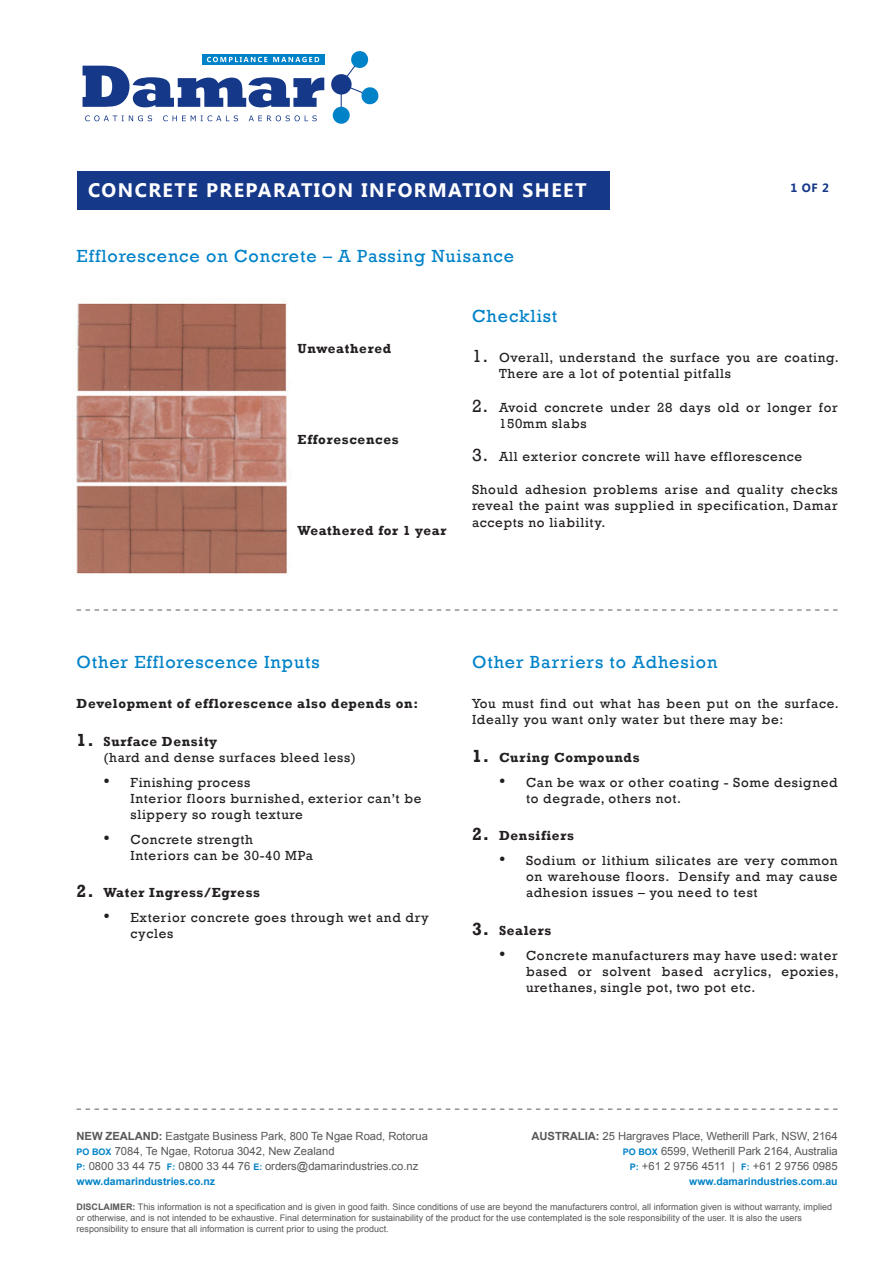
<style>
.page{position:relative;width:893px;height:1263px;background:#fff}
.page>*{position:absolute;margin:0;border:0;box-sizing:border-box;transform-origin:0 0}
.t1{font:700 19.5px "Segoe UI";letter-spacing:.075em;color:#fff}
.t2{font:18px "Rockwell";letter-spacing:.05em;color:#0082c8}
.t3{font:13.5px/16.2px "Rockwell";letter-spacing:.05em;color:#231f20}
.t4{font:700 13.5px "Rockwell";letter-spacing:.05em;color:#231f20}
.t5{font:700 12px "Segoe UI";color:#153889}
.t6{font:11.25px/15px "Arial";letter-spacing:-.005em;color:#57585a}
.t7{font:700 10.5px "Arial";color:#0082c8}
.t8{font:9px/10.8px "Arial";color:#57585a}
.s1{font-size:18px}
.s2{font-weight:700;font-size:18px}
.s3{font-weight:700}
.s4{font-weight:700;font-size:9px;color:#0082c8}
</style>
<div class="page">
<svg style="left:77px;top:609px;width:761px;height:2px"></svg>
<div style="left:333px;top:107px;width:17px;height:17px;background:#0082c8;border-radius:50%"></div>
<svg style="left:331px;top:51px;width:48px;height:56px"></svg>
<svg style="left:85px;top:115px;width:67px;height:6px"></svg>
<svg style="left:163px;top:115px;width:75px;height:6px"></svg>
<svg style="left:249px;top:115px;width:68px;height:6px"></svg>
<svg style="left:202px;top:54px;width:122px;height:3px"></svg>
<svg style="left:83px;top:57px;width:241px;height:50px"></svg>
<div style="left:77px;top:171px;width:532px;height:38px;background:#153889"></div>
<svg style="left:77px;top:1108px;width:761px;height:2px"></svg>
<img style="left:76px;top:303px;width:212px;height:271px">
<h1 class="t1" style="left:88px;top:177px;width:500px">CONCRETE PREPARATION INFORMATION SHEET</h1>
<h2 class="t2" style="left:77px;top:246px;width:439px">Efflorescence on Concrete – A Passing Nuisance</h2>
<p class="t5" style="left:790px;top:179px;width:40px">1 OF 2</p>
<p class="t4" style="left:298px;top:340px;width:95px">Unweathered</p>
<p class="t4" style="left:298px;top:431px;width:103px">Efforescences</p>
<p class="t4" style="left:298px;top:522px;width:150px">Weathered for 1 year</p>
<h2 class="t2" style="left:472px;top:305px;width:87px">Checklist</h2>
<p class="t3" style="left:499px;top:350px;width:341px;text-indent:-27px"><span class="s1">1.</span> Overall, understand the surface you are coating.<br>There are a lot of potential pitfalls</p>
<p class="t3" style="left:499px;top:399px;width:340px;text-indent:-27px"><span class="s1">2.</span> Avoid concrete under 28 days old or longer for<br>150mm slabs</p>
<p class="t3" style="left:472px;top:448px;width:332px"><span class="s1">3.</span> All exterior concrete will have efflorescence</p>
<p class="t3" style="left:472px;top:482px;width:367px;text-align:justify">Should adhesion problems arise and quality checks reveal the paint was supplied in specification, Damar accepts no liability.</p>
<h2 class="t2" style="left:77px;top:651px;width:245px">Other Efflorescence Inputs</h2>
<p class="t4" style="left:77px;top:695px;width:343px">Development of efflorescence also depends on:</p>
<p class="t3" style="left:104px;top:733px;width:254px;text-indent:-27px"><span class="s2">1.</span> <span class="s3">Surface Density<br></span>(hard and dense surfaces bleed less)</p>
<p class="t3" style="left:131px;top:774px;width:292px;text-indent:-27px"><span class="s1">•</span> Finishing process<br>Interior floors burnished, exterior can’t be slippery so rough texture</p>
<p class="t3" style="left:131px;top:831px;width:184px;text-indent:-27px"><span class="s1">•</span> Concrete strength<br>Interiors can be 30-40 MPa</p>
<p class="t4" style="left:77px;top:885px;width:185px"><span class="s1">2.</span> Water Ingress/Egress</p>
<p class="t3" style="left:131px;top:910px;width:300px;text-indent:-27px"><span class="s1">•</span> Exterior concrete goes through wet and dry cycles</p>
<h2 class="t2" style="left:472px;top:651px;width:247px">Other Barriers to Adhesion</h2>
<p class="t3" style="left:472px;top:696px;width:368px">You must find out what has been put on the surface.<br>Ideally you want only water but there may be:</p>
<p class="t4" style="left:472px;top:749px;width:169px"><span class="s1">1.</span> Curing Compounds</p>
<p class="t3" style="left:526px;top:774px;width:313px;text-indent:-27px"><span class="s1">•</span> Can be wax or other coating - Some designed to degrade, others not.</p>
<p class="t4" style="left:472px;top:827px;width:103px"><span class="s1">2.</span> Densifiers</p>
<p class="t3" style="left:526px;top:852px;width:313px;text-align:justify;text-indent:-27px"><span class="s1">•</span> Sodium or lithium silicates are very common on warehouse floors. Densify and may cause adhesion issues – you need to test</p>
<p class="t4" style="left:472px;top:922px;width:81px"><span class="s1">3.</span> Sealers</p>
<p class="t3" style="left:526px;top:947px;width:314px;text-align:justify;text-indent:-27px"><span class="s1">•</span> Concrete manufacturers may have used: water based or solvent based acrylics, epoxies, urethanes, single pot, two pot etc.</p>
<p class="t6" style="left:77px;top:1129px;width:353px"><span class="s3">NEW ZEALAND:</span> Eastgate Business Park, 800 Te Ngae Road, Rotorua<br><span class="s4">PO Box</span> 7084, Te Ngae, Rotorua 3042, New Zealand<br><span class="s4">P:</span> 0800 33 44 75 <span class="s4">F:</span> 0800 33 44 76 <span class="s4">E:</span> orders@damarindustries.co.nz</p>
<p class="t7" style="left:77px;top:1174px;width:140px">www.damarindustries.co.nz</p>
<p class="t6" style="left:531px;top:1129px;width:308px;text-align:right"><span class="s3">AUSTRALIA:</span> 25 Hargraves Place, Wetherill Park, NSW, 2164<br><span class="s4">PO Box</span> 6599, Wetherill Park 2164, Australia<br><span class="s4">P:</span> +61 2 9756 4511 | <span class="s4">F:</span> +61 2 9756 0985</p>
<p class="t7" style="left:689px;top:1174px;width:150px">www.damarindustries.com.au</p>
<p class="t8" style="left:77px;top:1202px;width:757px"><span class="s3">DISCLAIMER:</span> This information is not a specification and is given in good faith. Since conditions of use are beyond the manufacturers control, all information given is without warranty, implied or otherwise, and is not intended to be exhaustive. Final determination for sustainability of the product for the use contemplated is the sole responsibility of the user. It is also the users responsibility to ensure that all information is current prior to using the product.</p>
</div>
